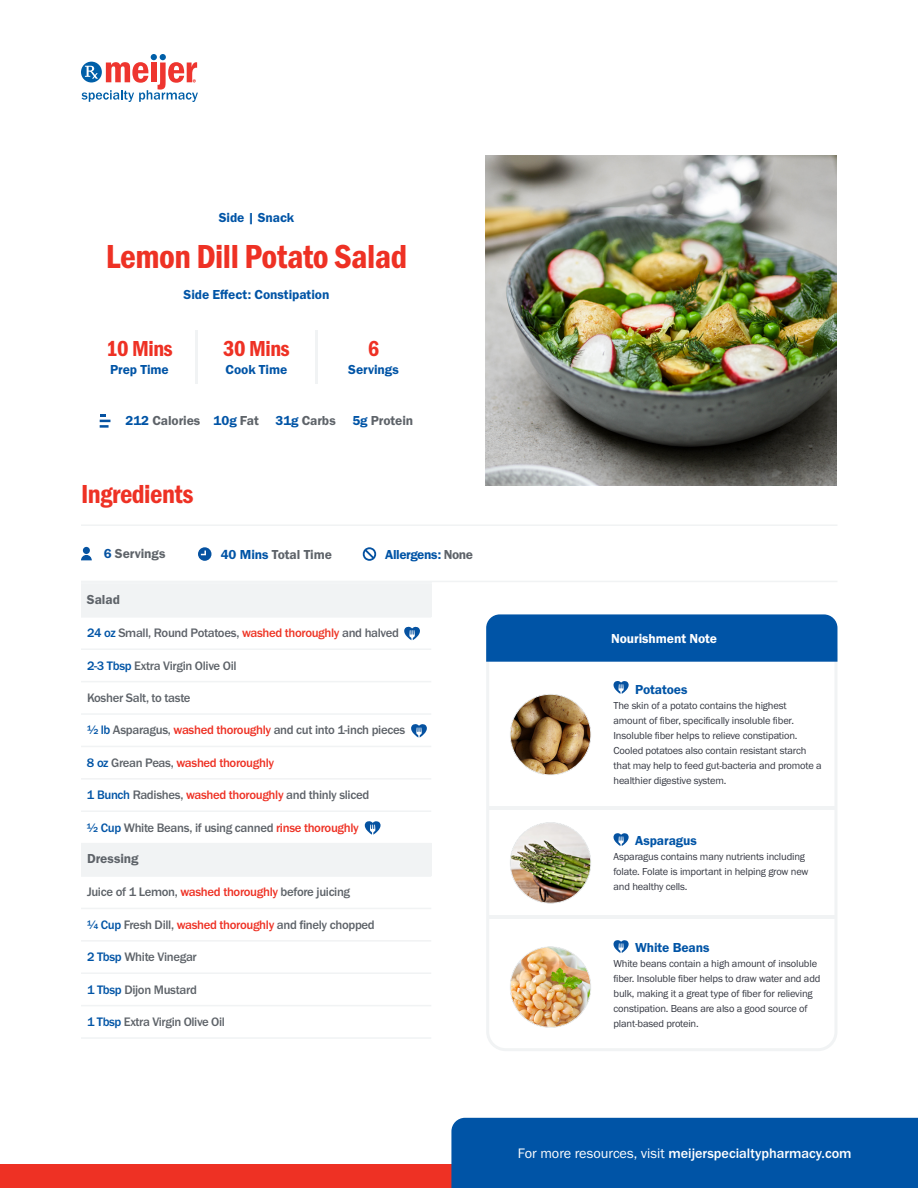
<style>
.page{position:relative;width:918px;height:1188px;background:#fff}
.page>*{position:absolute;margin:0;border:0;box-sizing:border-box;transform-origin:0 0}
.t1{font:34.5px "Franklin Gothic URW Con Dem";letter-spacing:-.015em;color:#ee3124}
.t2{font:27px "Franklin Gothic URW Con Dem";letter-spacing:-.02em;color:#ee3124}
.t3{font:22.5px "Franklin Gothic URW Con Dem";letter-spacing:-.02em;color:#ee3124}
.t4{font:500 14.25px "Franklin Gothic URW";color:#fff}
.t5{font:13.5px "Franklin Gothic URW Dem";letter-spacing:-.005em;color:#0054a6}
.t6{font:13.5px "Franklin Gothic URW Dem";letter-spacing:-.005em;color:#5e6369}
.t7{font:13.5px "Franklin Gothic URW Dem";letter-spacing:-.005em;color:#fff}
.t8{font:13.5px "Franklin Gothic URW Dem";letter-spacing:-.03em;color:#0054a6}
.t9{font:500 12.75px "Franklin Gothic URW";letter-spacing:-.025em;color:#5e6369}
.t10{font:500 12.75px "Franklin Gothic URW";letter-spacing:-.025em;color:#5f636a}
.t11{font:500 12.75px "Franklin Gothic URW";letter-spacing:-.025em;color:#ee3124}
.t12{font:10.5px/15px "Franklin Gothic URW Boo";letter-spacing:-.015em;color:#343741}
.s1{color:#0054a6}
.s2{color:#0552a1}
.s3{color:#5e6369}
.s4{color:#ee3525}
.s5{color:#ee3124}
.s6{font-family:"Franklin Gothic URW Boo";font-weight:400}
</style>
<div class="page">
<svg style="left:82px;top:54px;width:116px;height:48px"></svg>
<div style="left:0;top:1164px;width:918px;height:24px;background:#ee3124"></div>
<hr style="left:315px;top:330px;width:2px;height:54px;background:#f1f3f4">
<hr style="left:196px;top:330px;width:2px;height:54px;background:#f1f3f4">
<hr style="left:81px;top:681px;width:350px;height:1px;background:#f1f3f4">
<hr style="left:81px;top:648px;width:350px;height:2px;background:#f1f3f4">
<hr style="left:81px;top:1037px;width:350px;height:2px;background:#f1f3f4">
<hr style="left:81px;top:1005px;width:350px;height:1px;background:#f1f3f4">
<hr style="left:81px;top:972px;width:350px;height:2px;background:#f1f3f4">
<hr style="left:81px;top:940px;width:350px;height:2px;background:#f1f3f4">
<hr style="left:81px;top:908px;width:350px;height:1px;background:#f1f3f4">
<hr style="left:81px;top:875px;width:350px;height:2px;background:#f1f3f4">
<hr style="left:81px;top:843px;width:350px;height:1px;background:#f1f3f4">
<hr style="left:81px;top:810px;width:350px;height:2px;background:#f1f3f4">
<hr style="left:81px;top:778px;width:350px;height:2px;background:#f1f3f4">
<hr style="left:81px;top:746px;width:350px;height:1px;background:#f1f3f4">
<hr style="left:81px;top:713px;width:350px;height:2px;background:#f1f3f4">
<hr style="left:81px;top:616px;width:350px;height:2px;background:#f1f3f4">
<div style="left:81px;top:844px;width:350px;height:32px;background:#f1f3f4"></div>
<div style="left:81px;top:584px;width:350px;height:33px;background:#f1f3f4"></div>
<img style="left:486px;top:156px;width:350px;height:329px">
<hr style="left:81px;top:582px;width:351px;height:2px;background:#f1f3f4">
<hr style="left:81px;top:581px;width:756px;height:1px;background:#f1f3f4">
<hr style="left:81px;top:524px;width:756px;height:2px;background:#f1f3f4">
<svg style="left:100px;top:414px;width:10px;height:14px"></svg>
<svg style="left:81px;top:555px;width:11px;height:5px"></svg>
<div style="left:83px;top:547px;width:7px;height:7px;background:#0552a1;border-radius:50%"></div>
<svg style="left:198px;top:547px;width:14px;height:14px"></svg>
<svg style="left:362px;top:547px;width:15px;height:14px"></svg>
<svg style="left:365px;top:821px;width:16px;height:14px"></svg>
<svg style="left:486px;top:647px;width:352px;height:404px"></svg>
<div style="left:486px;top:614px;width:351px;height:48px;background:#0054a6"></div>
<svg style="left:613px;top:940px;width:16px;height:13px"></svg>
<svg style="left:613px;top:681px;width:16px;height:13px"></svg>
<svg style="left:613px;top:833px;width:16px;height:13px"></svg>
<svg style="left:404px;top:627px;width:16px;height:13px"></svg>
<svg style="left:411px;top:724px;width:16px;height:14px"></svg>
<div style="left:451px;top:1118px;width:467px;height:70px;background:#0054a6"></div>
<p class="t5" style="left:219px;top:210px;width:77px">Side | Snack</p>
<p class="t1" style="left:106px;top:234px;width:303px">Lemon Dill Potato Salad</p>
<p class="t5" style="left:184px;top:286px;width:147px">Side Efect: Constipation</p>
<h1 class="t3" style="left:106px;top:333px;width:68px">10 Mins</h1>
<h1 class="t5" style="left:110px;top:361px;width:60px">Prep Time</h1>
<h2 class="t3" style="left:223px;top:333px;width:68px">30 Mins</h2>
<h2 class="t5" style="left:226px;top:361px;width:63px">Cook Time</h2>
<h3 class="t3" style="left:368px;top:333px;width:13px">6</h3>
<h3 class="t5" style="left:348px;top:361px;width:52px">Servings</h3>
<p class="t6" style="left:125px;top:413px;width:289px"><span class="s1">212</span> Calories <span class="s1">10g</span> Fat <span class="s1">31g</span> Carbs <span class="s1">5g</span> Protein</p>
<p class="t2" style="left:81px;top:476px;width:114px">Ingredients</p>
<h1 class="t6" style="left:104px;top:545px;width:63px"><span class="s2">6</span> Servings</h1>
<h1 class="t6" style="left:221px;top:546px;width:113px"><span class="s1">40 Mins</span> Total Time</h1>
<h1 class="t8" style="left:385px;top:546px;width:89px">Allergens: <span class="s3">None</span></h1>
<p class="t6" style="left:87px;top:591px;width:34px">Salad</p>
<p class="t10" style="left:87px;top:625px;width:314px"><span class="s1">24 oz</span> Small, Round Potatoes, <span class="s4">washed thoroughly</span> and halved</p>
<p class="t9" style="left:87px;top:658px;width:151px"><span class="s1">2-3 Tbsp</span> Extra Virgin Olive Oil</p>
<p class="t9" style="left:87px;top:690px;width:105px">Kosher Salt, to taste</p>
<p class="t9" style="left:87px;top:722px;width:320px"><span class="s1">½ lb</span> Asparagus, <span class="s5">washed thoroughly</span> and cut into 1-inch pieces</p>
<p class="t11" style="left:87px;top:755px;width:189px"><span class="s1">8 oz</span> <span class="s3">Grean Peas,</span> washed thoroughly</p>
<p class="t9" style="left:87px;top:787px;width:284px"><span class="s1">1 Bunch</span> Radishes, <span class="s5">washed thoroughly</span> and thinly sliced</p>
<p class="t9" style="left:87px;top:820px;width:273px"><span class="s1">½ Cup</span> White Beans, if using canned <span class="s5">rinse thoroughly</span></p>
<p class="t6" style="left:87px;top:851px;width:53px">Dressing</p>
<p class="t9" style="left:87px;top:884px;width:265px">Juice of 1 Lemon, <span class="s5">washed thoroughly</span> before juicing</p>
<p class="t9" style="left:87px;top:917px;width:289px"><span class="s1">¼ Cup</span> Fresh Dill, <span class="s5">washed thoroughly</span> and fnely chopped</p>
<p class="t9" style="left:87px;top:949px;width:111px"><span class="s1">2 Tbsp</span> White Vinegar</p>
<p class="t9" style="left:87px;top:982px;width:111px"><span class="s1">1 Tbsp</span> Dijon Mustard</p>
<p class="t9" style="left:87px;top:1014px;width:139px"><span class="s1">1 Tbsp</span> Extra Virgin Olive Oil</p>
<p class="t7" style="left:611px;top:630px;width:107px">Nourishment Note</p>
<p class="t5" style="left:635px;top:681px;width:54px">Potatoes</p>
<p class="t12" style="left:614px;top:697px;width:210px">The skin of a potato contains the highest amount of fber, specifcally insoluble fber.<br>Insoluble fber helps to relieve constipation.<br>Cooled potatoes also contain resistant starch that may help to feed gut-bacteria and promote a healthier digestive system.</p>
<p class="t5" style="left:635px;top:832px;width:63px">Asparagus</p>
<p class="t12" style="left:614px;top:849px;width:197px">Asparagus contains many nutrients including folate. Folate is important in helping grow new and healthy cells.</p>
<p class="t5" style="left:635px;top:939px;width:76px">White Beans</p>
<p class="t12" style="left:614px;top:956px;width:208px">White beans contain a high amount of insoluble fber. Insoluble fber helps to draw water and add bulk, making it a great type of fber for relieving constipation. Beans are also a good source of plant-based protein.</p>
<h3 class="t4" style="left:518px;top:1144px;width:335px"><span class="s6">For more resources, visit</span> meijerspecialtypharmacy.com</h3>
</div>
